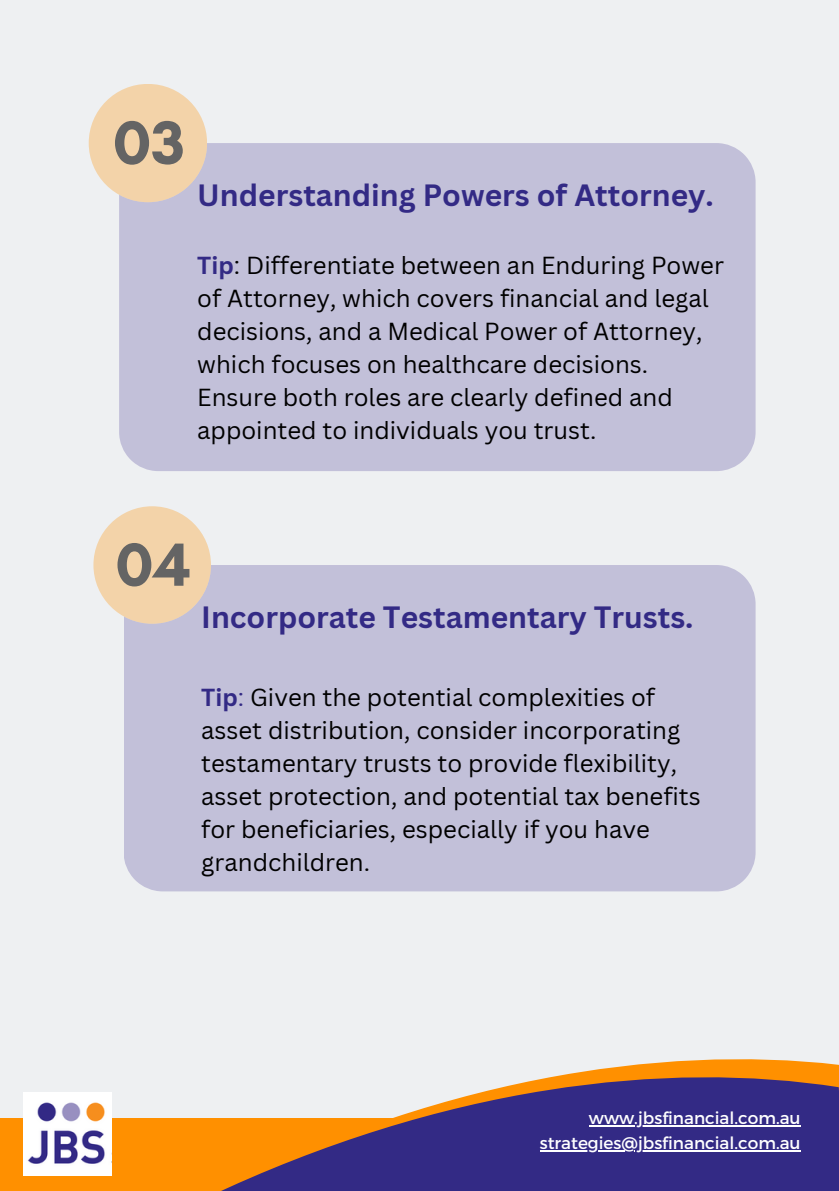
<style>
.page{position:relative;width:839px;height:1191px;background:#fff}
.page>*{position:absolute;margin:0;border:0;box-sizing:border-box;transform-origin:0 0}
.t1{font:700 62.4px "Glacial Indifference";color:#646464}
.t2{font:700 62px "Glacial Indifference";color:#646464}
.t3{font:700 30px "Canva Sans";color:#332a85}
.t4{font:24px/33px "Canva Sans";color:#000}
.t5{font:17px "Montserrat";color:#fff}
.s1{font-weight:700;color:#332a85}
.s2{color:#332a85}
</style>
<div class="page">
<div style="left:0;top:0;width:838px;height:1191px;background:#eef0f2"></div>
<div style="left:0;top:1118px;width:838px;height:73px;background:#ff9000"></div>
<svg style="left:83px;top:1059px;width:755px;height:132px;fill:#332a85"></svg>
<img style="left:23px;top:1093px;width:89px;height:82px">
<div style="left:119px;top:143px;width:636px;height:328px;background:#c2c0d9"></div>
<div style="left:89px;top:84px;width:118px;height:118px;background:#f3d3a9;border-radius:50%"></div>
<div style="left:124px;top:565px;width:631px;height:326px;background:#c2c0d9"></div>
<div style="left:93px;top:506px;width:118px;height:118px;background:#f3d3a9;border-radius:50%"></div>
<hr style="left:589px;top:1125px;width:211px;height:1px;background:#fff">
<hr style="left:539px;top:1150px;width:261px;height:2px;background:#fff">
<p class="t1" style="left:113px;top:105px;width:74px">03</p>
<p class="t3" style="left:197px;top:174px;width:518px">Understanding Powers of Attorney.</p>
<p class="t4" style="left:197px;top:248px;width:528px"><span class="s1">Tip</span>: Differentiate between an Enduring Power of Attorney, which covers financial and legal decisions, and a Medical Power of Attorney, which focuses on healthcare decisions.<br>Ensure both roles are clearly defined and appointed to individuals you trust.</p>
<p class="t2" style="left:115px;top:527px;width:77px">04</p>
<p class="t3" style="left:201px;top:596px;width:494px">Incorporate Testamentary Trusts.</p>
<p class="t4" style="left:201px;top:680px;width:501px"><span class="s1">Tip</span><span class="s2">:</span> Given the potential complexities of asset distribution, consider incorporating testamentary trusts to provide flexibility, asset protection, and potential tax benefits for beneficiaries, especially if you have grandchildren.</p>
<p class="t5" style="left:589px;top:1107px;width:213px">www.jbsfinancial.com.au</p>
<p class="t5" style="left:539px;top:1132px;width:262px">strategies@jbsfinancial.com.au</p>
</div>
